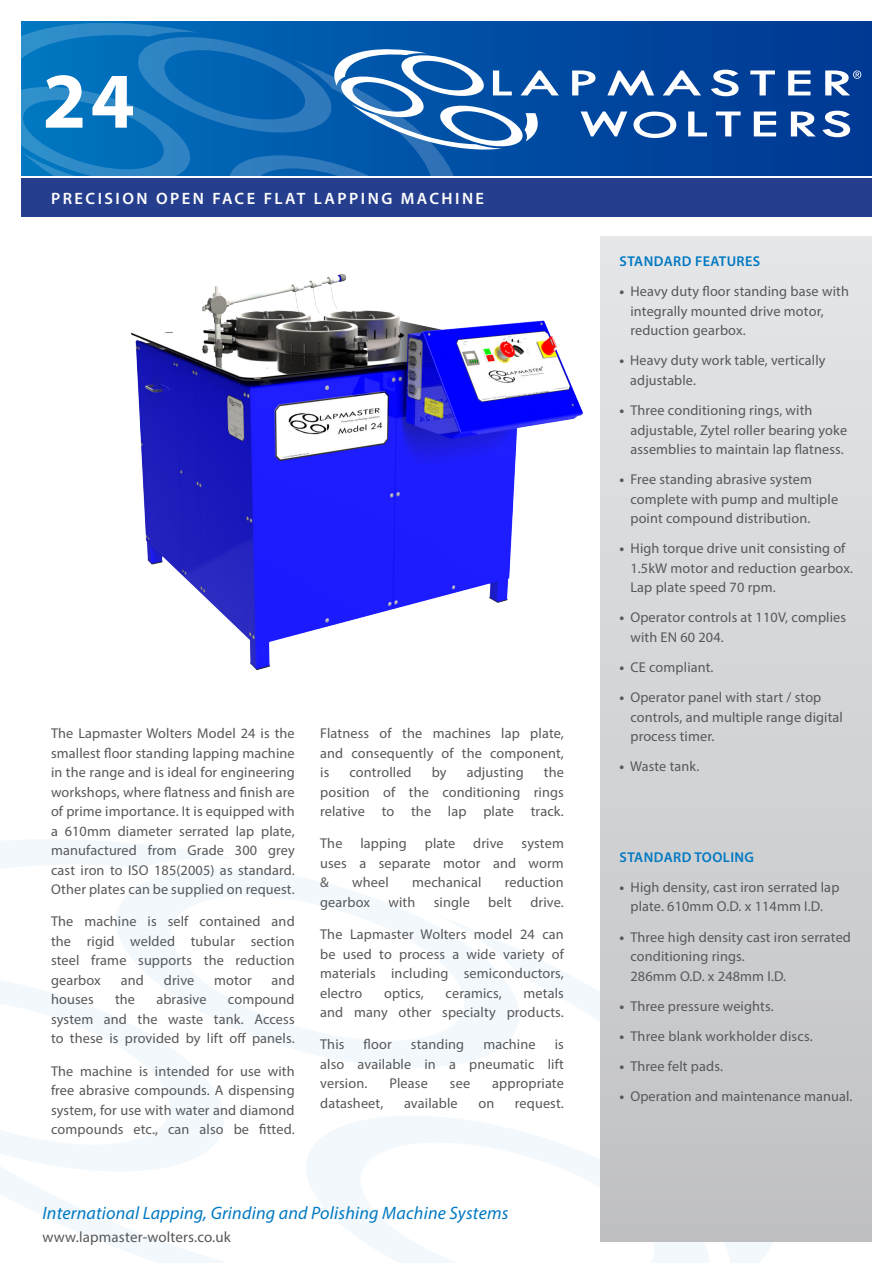
<style>
.page{position:relative;width:893px;height:1263px;background:#fff}
.page>*{position:absolute;margin:0;border:0;box-sizing:border-box;transform-origin:0 0}
.t1{font:700 79.5px "Myriad Pro";color:#fff}
.t2{font:italic 18px "Myriad Pro";letter-spacing:.01em;color:#0079c2}
.t3{font:600 16.5px "Myriad Pro";letter-spacing:.15em;color:#fff}
.t4{font:15px "Myriad Pro";letter-spacing:.01em;color:#57585a}
.t5{font:14.25px/19.5px "Myriad Pro";letter-spacing:.01em;color:#57585a;text-align:justify}
.blue_title{font:600 14.25px "Myriad Pro";letter-spacing:.03em;color:#0079c2}
.s1{font-weight:700}
</style>
<div class="page">
<div style="left:21px;top:21px;width:851px;height:155px;background:#00419a"></div>
<svg style="left:0;top:840px;width:773px;height:423px"></svg>
<div style="left:21px;top:179px;width:851px;height:38px;background:#253f8e"></div>
<div style="left:600px;top:237px;width:272px;height:1005px;background:linear-gradient(to bottom,#e5e6e9,#c0c1c3)"></div>
<img style="left:130px;top:274px;width:453px;height:397px">
<svg style="left:21px;top:21px;width:449px;height:154px;background:#0c6db8"></svg>
<svg style="left:572px;top:71px;width:23px;height:24px"></svg>
<svg style="left:607px;top:71px;width:47px;height:24px"></svg>
<svg style="left:663px;top:71px;width:38px;height:24px"></svg>
<svg style="left:711px;top:70px;width:28px;height:26px"></svg>
<svg style="left:750px;top:71px;width:25px;height:24px"></svg>
<svg style="left:788px;top:71px;width:22px;height:24px"></svg>
<svg style="left:825px;top:71px;width:36px;height:24px"></svg>
<svg style="left:716px;top:111px;width:25px;height:25px"></svg>
<svg style="left:754px;top:111px;width:22px;height:25px"></svg>
<svg style="left:791px;top:111px;width:24px;height:25px"></svg>
<svg style="left:633px;top:112px;width:43px;height:26px"></svg>
<svg style="left:822px;top:111px;width:28px;height:26px"></svg>
<svg style="left:688px;top:111px;width:19px;height:25px"></svg>
<svg style="left:581px;top:111px;width:46px;height:25px"></svg>
<svg style="left:334px;top:49px;width:225px;height:101px"></svg>
<p class="t1" style="left:43px;top:49px;width:94px">24</p>
<p class="t3" style="left:51px;top:188px;width:435px">PRECISION OPEN FACE FLAT LAPPING MACHINE</p>
<p class="t5" style="left:51px;top:723px;width:245px">The Lapmaster Wolters Model 24 is the smallest floor standing lapping machine in the range and is ideal for engineering workshops, where flatness and finish are of prime importance. It is equipped with a 610mm diameter serrated lap plate, manufactured from Grade 300 grey cast iron to ISO 185(2005) as standard.<br>Other plates can be supplied on request.</p>
<p class="t5" style="left:51px;top:911px;width:245px">The machine is self contained and the rigid welded tubular section steel frame supports the reduction gearbox</p>
<p class="t5" style="left:121px;top:970px;width:25px">and</p>
<p class="t5" style="left:164px;top:970px;width:32px">drive</p>
<p class="t5" style="left:214px;top:970px;width:39px">motor</p>
<p class="t5" style="left:272px;top:970px;width:25px">and</p>
<p class="t5" style="left:51px;top:989px;width:245px;text-indent:177px">compound system and the waste tank. Access to these is provided by lift off panels.</p>
<p class="t5" style="left:51px;top:1061px;width:245px">The machine is intended for use with free abrasive compounds. A dispensing system, for use with water and diamond compounds etc., can also be fitted.</p>
<p class="t5" style="left:51px;top:989px;width:44px">houses</p>
<p class="t5" style="left:115px;top:989px;width:22px">the</p>
<p class="t5" style="left:156px;top:989px;width:52px">abrasive</p>
<p class="t5" style="left:320px;top:723px;width:245px">Flatness of the machines lap plate, and consequently of the component, is</p>
<p class="t5" style="left:320px;top:762px;width:245px;text-indent:224px">the position of the conditioning rings relative to the lap plate track.</p>
<p class="t5" style="left:320px;top:833px;width:24px">The</p>
<p class="t5" style="left:360px;top:833px;width:48px">lapping</p>
<p class="t5" style="left:425px;top:833px;width:32px">plate</p>
<p class="t5" style="left:473px;top:833px;width:32px">drive</p>
<p class="t5" style="left:349px;top:762px;width:64px">controlled</p>
<p class="t5" style="left:432px;top:762px;width:16px">by</p>
<p class="t5" style="left:467px;top:762px;width:58px">adjusting</p>
<p class="t5" style="left:320px;top:833px;width:245px;text-indent:201px">system uses a separate motor and worm &amp;</p>
<p class="t5" style="left:352px;top:872px;width:38px">wheel</p>
<p class="t5" style="left:412px;top:872px;width:71px">mechanical</p>
<p class="t5" style="left:505px;top:872px;width:61px">reduction</p>
<p class="t5" style="left:320px;top:892px;width:51px">gearbox</p>
<p class="t5" style="left:388px;top:892px;width:28px">with</p>
<p class="t5" style="left:434px;top:892px;width:38px">single</p>
<p class="t5" style="left:488px;top:892px;width:25px">belt</p>
<p class="t5" style="left:530px;top:892px;width:35px">drive.</p>
<p class="t5" style="left:320px;top:924px;width:245px">The Lapmaster Wolters model 24 can be used to process a wide variety of materials including semiconductors, electro</p>
<p class="t5" style="left:320px;top:983px;width:245px;text-align:right">metals<br>and many other specialty products.</p>
<p class="t5" style="left:320px;top:1034px;width:26px">This</p>
<p class="t5" style="left:364px;top:1034px;width:30px">floor</p>
<p class="t5" style="left:411px;top:1034px;width:55px">standing</p>
<p class="t5" style="left:483px;top:1034px;width:54px">machine</p>
<p class="t5" style="left:384px;top:983px;width:41px">optics,</p>
<p class="t5" style="left:446px;top:983px;width:58px">ceramics,</p>
<p class="t5" style="left:320px;top:1034px;width:245px;text-indent:235px">is also available in a pneumatic lift version.</p>
<p class="t5" style="left:389px;top:1073px;width:40px">Please</p>
<p class="t5" style="left:450px;top:1073px;width:22px">see</p>
<p class="t5" style="left:492px;top:1073px;width:73px">appropriate</p>
<p class="t5" style="left:320px;top:1093px;width:65px">datasheet,</p>
<p class="t5" style="left:404px;top:1093px;width:55px">available</p>
<p class="t5" style="left:478px;top:1093px;width:17px">on</p>
<p class="t5" style="left:515px;top:1093px;width:50px">request.</p>
<p class="t2" style="left:43px;top:1201px;width:467px">International Lapping, Grinding and Polishing Machine Systems</p>
<p class="t4" style="left:43px;top:1228px;width:190px">www.lapmaster-wolters.co.uk</p>
<p class="blue_title" style="left:620px;top:252px;width:142px">STANDARD FEATURES</p>
<p class="t5" style="left:630px;top:281px;width:220px;text-align:left;text-indent:-11px"><span class="s1">•</span> Heavy duty floor standing base with integrally mounted drive motor, reduction gearbox.</p>
<p class="t5" style="left:630px;top:351px;width:197px;text-indent:-11px"><span class="s1">•</span> Heavy duty work table, vertically adjustable.</p>
<p class="t5" style="left:630px;top:400px;width:218px;text-align:left;text-indent:-11px"><span class="s1">•</span> Three conditioning rings, with adjustable, Zytel roller bearing yoke assemblies to maintain lap flatness.</p>
<p class="t5" style="left:630px;top:469px;width:209px;text-align:left;text-indent:-11px"><span class="s1">•</span> Free standing abrasive system complete with pump and multiple point compound distribution.</p>
<p class="t5" style="left:630px;top:539px;width:224px;text-align:left;text-indent:-11px"><span class="s1">•</span> High torque drive unit consisting of<br>1.5kW motor and reduction gearbox.<br>Lap plate speed 70 rpm.</p>
<p class="t5" style="left:630px;top:608px;width:217px;text-indent:-11px"><span class="s1">•</span> Operator controls at 110V, complies with EN 60 204.</p>
<p class="t5" style="left:619px;top:657px;width:96px"><span class="s1">•</span> CE compliant.</p>
<p class="t5" style="left:630px;top:687px;width:214px;text-align:left;text-indent:-11px"><span class="s1">•</span> Operator panel with start / stop controls, and multiple range digital process timer.</p>
<p class="t5" style="left:619px;top:757px;width:81px"><span class="s1">•</span> Waste tank.</p>
<p class="blue_title" style="left:620px;top:848px;width:136px">STANDARD TOOLING</p>
<p class="t5" style="left:619px;top:877px;width:221px;text-align:center"><span class="s1">•</span> High density, cast iron serrated lap plate. 610mm O.D. x 114mm I.D.</p>
<p class="t5" style="left:630px;top:927px;width:222px;text-align:left;text-indent:-11px"><span class="s1">•</span> Three high density cast iron serrated conditioning rings.<br>286mm O.D. x 248mm I.D.</p>
<p class="t5" style="left:619px;top:996px;width:156px"><span class="s1">•</span> Three pressure weights.</p>
<p class="t5" style="left:619px;top:1026px;width:195px"><span class="s1">•</span> Three blank workholder discs.</p>
<p class="t5" style="left:619px;top:1056px;width:105px"><span class="s1">•</span> Three felt pads.</p>
<p class="t5" style="left:619px;top:1086px;width:235px"><span class="s1">•</span> Operation and maintenance manual.</p>
</div>
